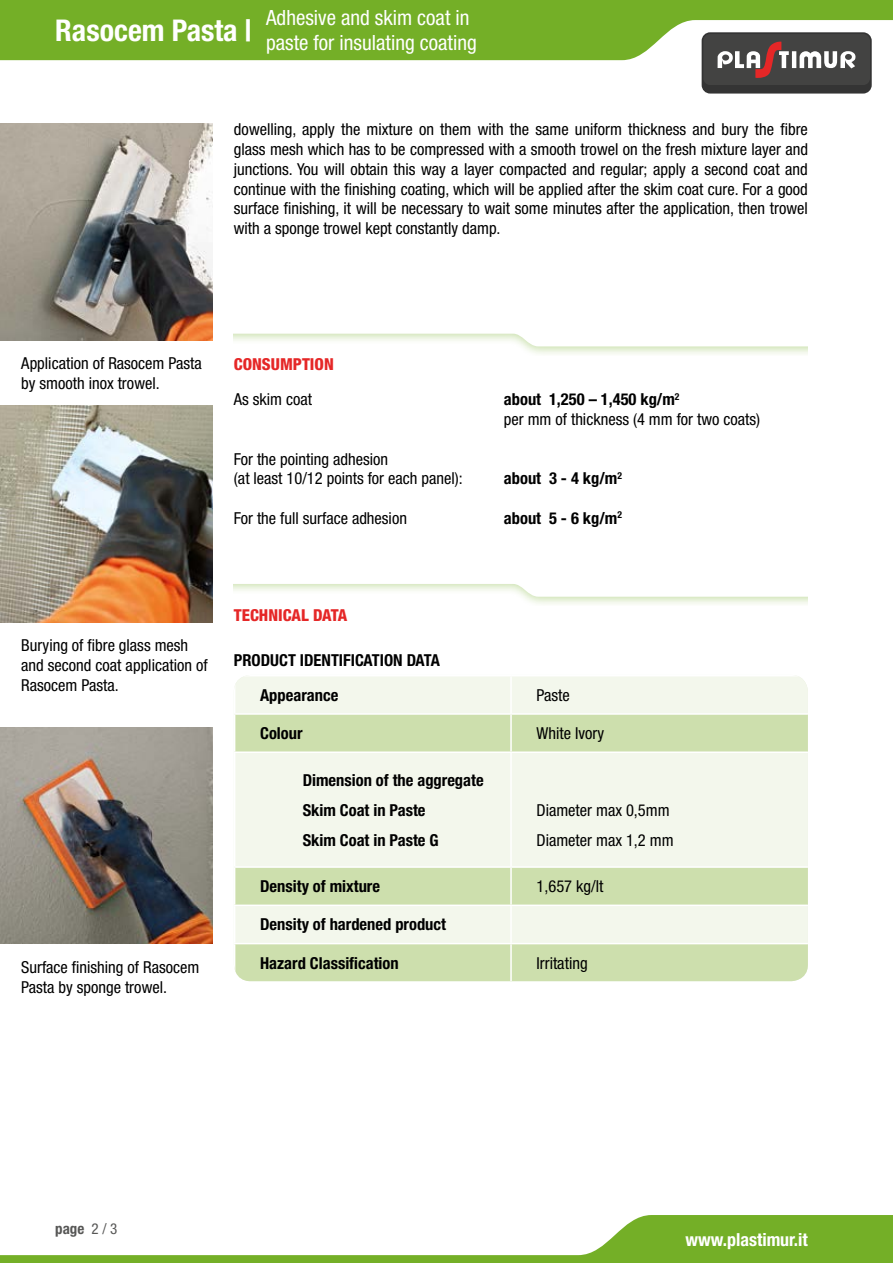
<style>
.page{position:relative;width:893px;height:1263px;background:#fff}
.page>*{position:absolute;margin:0;border:0;box-sizing:border-box;transform-origin:0 0}
.t1{font:700 condensed 30px "Helvetica Neue LT Pro";color:#fff}
.t2{font:condensed 21px/25.2px "Helvetica Neue LT Pro";color:#fff}
.t3{font:700 condensed 18px "Helvetica Neue LT Pro";color:#fff}
.t4{font:condensed 16.5px/19.8px "Helvetica Neue LT Pro";color:#000}
.t5{font:700 condensed 16.5px/30px "Helvetica Neue LT Pro";color:#000}
.t6{font:800 condensed 16.5px "Helvetica Neue LT Pro";color:#e52727}
.t7{font:700 condensed 15px "Helvetica Neue LT Pro";color:#575756}
.s1{font-weight:700}
.s2{font-weight:400}
</style>
<div class="page">
<div style="left:702px;top:32px;width:170px;height:62px;background:#343434;border-radius:9px"></div>
<div style="left:703px;top:34px;width:167px;height:51px;background:#434342;border-radius:7px"></div>
<svg style="left:718px;top:60px;width:137px;height:18px"></svg>
<svg style="left:0;top:0;width:893px;height:60px;fill:#74af27"></svg>
<svg style="left:0;top:1215px;width:893px;height:48px"></svg>
<div style="left:234px;top:325px;width:574px;height:30px;background:#74af27;opacity:.4"></div>
<svg style="left:234px;top:325px;width:574px;height:23px"></svg>
<img style="left:0;top:728px;width:213px;height:216px">
<img style="left:0;top:123px;width:213px;height:217px">
<img style="left:0;top:406px;width:213px;height:217px">
<div style="left:234px;top:575px;width:574px;height:31px;background:#74af27;opacity:.4"></div>
<svg style="left:234px;top:575px;width:574px;height:23px"></svg>
<div style="left:235px;top:676px;width:573px;height:37px;background:#f3f7ec"></div>
<svg style="left:235px;top:715px;width:573px;height:266px;background:#e3ecd1"></svg>
<hr style="left:510px;top:676px;width:2px;height:37px;background:#fff">
<hr style="left:510px;top:715px;width:2px;height:36px;background:#fff">
<hr style="left:234px;top:751px;width:277px;height:2px;background:#fff">
<hr style="left:511px;top:751px;width:297px;height:2px;background:#fff">
<hr style="left:510px;top:753px;width:2px;height:113px;background:#fff">
<hr style="left:234px;top:866px;width:277px;height:2px;background:#fff">
<hr style="left:511px;top:866px;width:297px;height:2px;background:#fff">
<hr style="left:510px;top:868px;width:2px;height:36px;background:#fff">
<hr style="left:234px;top:904px;width:277px;height:2px;background:#fff">
<hr style="left:511px;top:904px;width:297px;height:2px;background:#fff">
<hr style="left:510px;top:906px;width:2px;height:37px;background:#fff">
<hr style="left:234px;top:943px;width:277px;height:1px;background:#fff">
<hr style="left:511px;top:943px;width:297px;height:1px;background:#fff">
<hr style="left:510px;top:944px;width:2px;height:37px;background:#fff">
<h1 class="t1" style="left:55px;top:12px;width:198px">Rasocem Pasta |</h1>
<p class="t2" style="left:266px;top:5px;width:212px">Adhesive and skim coat in paste for insulating coating</p>
<p class="t4" style="left:234px;top:119px;width:576px;text-align:justify">dowelling, apply the mixture on them with the same uniform thickness and bury the fibre glass mesh which has to be compressed with a smooth trowel on the fresh mixture layer and junctions. You will obtain this way a layer compacted and regular; apply a second coat and continue with the finishing coating, which will be applied after the skim coat cure. For a good surface finishing, it will be necessary to wait some minutes after the application, then trowel with a sponge trowel kept constantly damp.</p>
<p class="t4" style="left:21px;top:353px;width:182px">Application of Rasocem Pasta by smooth inox trowel.</p>
<p class="t6" style="left:234px;top:354px;width:101px">CONSUMPTION</p>
<p class="t4" style="left:234px;top:389px;width:80px">As skim coat</p>
<p class="t4" style="left:504px;top:389px;width:258px"><span class="s1">about 1,250 – 1,450 kg/m</span><sup>2<br></sup>per mm of thickness (4 mm for two coats)</p>
<p class="t4" style="left:234px;top:449px;width:230px">For the pointing adhesion<br>(at least 10/12 points for each panel):</p>
<p class="t5" style="left:504px;top:463px;width:120px">about 3 - 4 kg/m<sup>2</sup></p>
<p class="t4" style="left:234px;top:508px;width:175px">For the full surface adhesion</p>
<p class="t5" style="left:504px;top:503px;width:120px">about 5 - 6 kg/m<sup>2</sup></p>
<p class="t4" style="left:21px;top:636px;width:188px">Burying of fibre glass mesh and second coat application of<br>Rasocem Pasta.</p>
<p class="t4" style="left:21px;top:957px;width:180px">Surface finishing of Rasocem<br>Pasta by sponge trowel.</p>
<p class="t6" style="left:234px;top:604px;width:115px">TECHNICAL DATA</p>
<p class="t5" style="left:234px;top:645px;width:208px">PRODUCT IDENTIFICATION DATA</p>
<p class="t5" style="left:260px;top:680px;width:80px">Appearance</p>
<p class="t4" style="left:536px;top:685px;width:35px">Paste</p>
<p class="t5" style="left:260px;top:718px;width:44px">Colour</p>
<p class="t4" style="left:536px;top:723px;width:69px">White Ivory</p>
<p class="t5" style="left:303px;top:764px;width:183px">Dimension of the aggregate<br>Skim Coat in Paste<br>Skim Coat in Paste G</p>
<p class="t4" style="left:536px;top:794px;width:139px;line-height:30px">Diameter max 0,5mm<br>Diameter max 1,2 mm</p>
<p class="t5" style="left:260px;top:871px;width:121px">Density of mixture</p>
<p class="t4" style="left:536px;top:876px;width:68px">1,657 kg/lt</p>
<p class="t5" style="left:260px;top:909px;width:187px">Density of hardened product</p>
<p class="t5" style="left:260px;top:947px;width:140px">Hazard Classification</p>
<p class="t4" style="left:536px;top:953px;width:53px">Irritating</p>
<p class="t7" style="left:55px;top:1220px;width:64px">page <span class="s2">2 / 3</span></p>
<p class="t3" style="left:685px;top:1229px;width:124px">www.plastimur.it</p>
</div>
